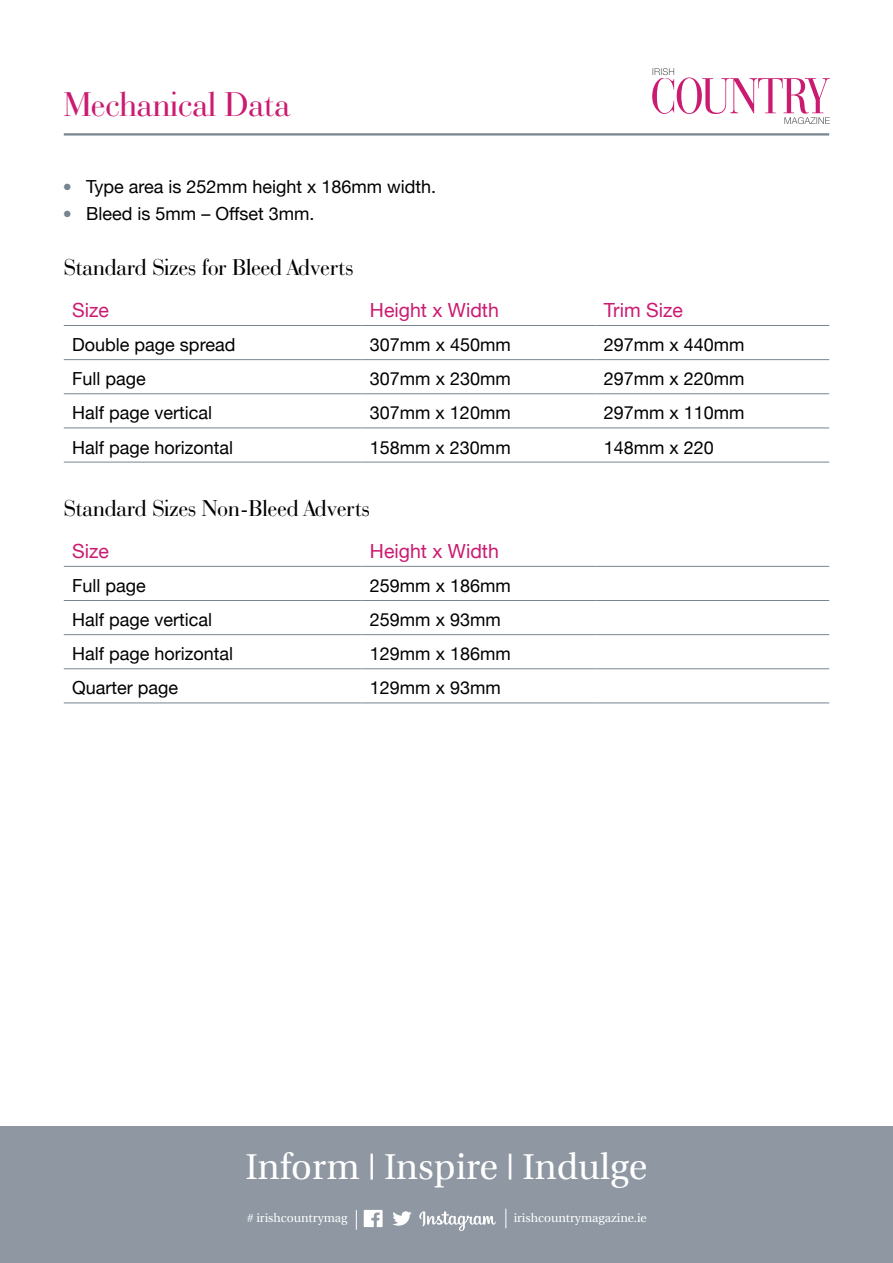
<style>
.page{position:relative;width:893px;height:1263px;background:#fff}
.page>*{position:absolute;margin:0;border:0;box-sizing:border-box;transform-origin:0 0}
.t1{font:36px "Utopia";color:#fff}
.t2{font:36px "Bauer Bodoni BT";color:#cb1b71}
.t3{font:24px "Bauer Bodoni BT";color:#000}
.t4{font:19.5px "Helvetica Neue";color:#cb1b71}
.t5{font:18px "Helvetica Neue";color:#000}
.t6{font:12.15px "Utopia";color:#fff}
</style>
<div class="page">
<svg style="left:652px;top:68px;width:178px;height:56px"></svg>
<hr style="left:64px;top:133px;width:765px;height:3px;background:#778591">
<hr style="left:64px;top:325px;width:297px;height:1px;background:#778591">
<hr style="left:361px;top:325px;width:234px;height:1px;background:#778591">
<hr style="left:595px;top:325px;width:234px;height:1px;background:#778591">
<hr style="left:64px;top:359px;width:297px;height:1px;background:#778591">
<hr style="left:361px;top:359px;width:234px;height:1px;background:#778591">
<hr style="left:595px;top:359px;width:234px;height:1px;background:#778591">
<hr style="left:64px;top:393px;width:297px;height:1px;background:#778591">
<hr style="left:361px;top:393px;width:234px;height:1px;background:#778591">
<hr style="left:595px;top:393px;width:234px;height:1px;background:#778591">
<hr style="left:64px;top:428px;width:297px;height:1px;background:#778591">
<hr style="left:361px;top:428px;width:234px;height:1px;background:#778591">
<hr style="left:595px;top:428px;width:234px;height:1px;background:#778591">
<hr style="left:64px;top:462px;width:297px;height:1px;background:#778591">
<hr style="left:361px;top:462px;width:234px;height:1px;background:#778591">
<hr style="left:595px;top:462px;width:234px;height:1px;background:#778591">
<hr style="left:64px;top:566px;width:297px;height:1px;background:#778591">
<hr style="left:361px;top:566px;width:234px;height:1px;background:#778591">
<hr style="left:595px;top:566px;width:234px;height:1px;background:#778591">
<hr style="left:64px;top:600px;width:297px;height:1px;background:#778591">
<hr style="left:361px;top:600px;width:234px;height:1px;background:#778591">
<hr style="left:595px;top:600px;width:234px;height:1px;background:#778591">
<hr style="left:64px;top:634px;width:297px;height:1px;background:#778591">
<hr style="left:361px;top:634px;width:234px;height:1px;background:#778591">
<hr style="left:595px;top:634px;width:234px;height:1px;background:#778591">
<hr style="left:64px;top:668px;width:297px;height:1px;background:#778591">
<hr style="left:361px;top:668px;width:234px;height:1px;background:#778591">
<hr style="left:595px;top:668px;width:234px;height:1px;background:#778591">
<hr style="left:64px;top:702px;width:297px;height:1px;background:#778591">
<hr style="left:361px;top:702px;width:234px;height:1px;background:#778591">
<hr style="left:595px;top:702px;width:234px;height:1px;background:#778591">
<div style="left:0;top:1127px;width:893px;height:136px;background:#8e97a2"></div>
<svg style="left:419px;top:1211px;width:77px;height:20px"></svg>
<svg style="left:392px;top:1211px;width:20px;height:15px"></svg>
<svg style="left:364px;top:1210px;width:19px;height:17px"></svg>
<svg style="left:356px;top:1210px;width:1px;height:20px"></svg>
<svg style="left:505px;top:1208px;width:1px;height:20px"></svg>
<h1 class="t2" style="left:64px;top:83px;width:228px">Mechanical Data</h1>
<p class="t5" style="left:64px;top:174px;width:374px"><sup>●</sup> Type area is 252mm height x 186mm width.</p>
<p class="t5" style="left:64px;top:200px;width:252px"><sup>●</sup> Bleed is 5mm – Offset 3mm.</p>
<h2 class="t3" style="left:64px;top:253px;width:291px">Standard Sizes for Bleed Adverts</h2>
<p class="t4" style="left:72px;top:296px;width:38px">Size</p>
<p class="t4" style="left:370px;top:296px;width:130px">Height x Width</p>
<p class="t4" style="left:604px;top:296px;width:81px">Trim Size</p>
<p class="t5" style="left:72px;top:332px;width:165px">Double page spread</p>
<p class="t5" style="left:370px;top:332px;width:142px">307mm x 450mm</p>
<p class="t5" style="left:604px;top:332px;width:142px">297mm x 440mm</p>
<p class="t5" style="left:72px;top:366px;width:75px">Full page</p>
<p class="t5" style="left:370px;top:366px;width:142px">307mm x 230mm</p>
<p class="t5" style="left:604px;top:366px;width:142px">297mm x 220mm</p>
<p class="t5" style="left:72px;top:400px;width:141px">Half page vertical</p>
<p class="t5" style="left:370px;top:400px;width:142px">307mm x 120mm</p>
<p class="t5" style="left:604px;top:400px;width:142px">297mm x 110mm</p>
<p class="t5" style="left:72px;top:434px;width:162px">Half page horizontal</p>
<p class="t5" style="left:370px;top:434px;width:142px">158mm x 230mm</p>
<p class="t5" style="left:604px;top:434px;width:112px">148mm x 220</p>
<h2 class="t3" style="left:64px;top:494px;width:308px">Standard Sizes Non-Bleed Adverts</h2>
<p class="t4" style="left:72px;top:537px;width:38px">Size</p>
<p class="t4" style="left:370px;top:537px;width:130px">Height x Width</p>
<p class="t5" style="left:72px;top:573px;width:75px">Full page</p>
<p class="t5" style="left:370px;top:573px;width:142px">259mm x 186mm</p>
<p class="t5" style="left:72px;top:607px;width:141px">Half page vertical</p>
<p class="t5" style="left:370px;top:607px;width:132px">259mm x 93mm</p>
<p class="t5" style="left:72px;top:641px;width:162px">Half page horizontal</p>
<p class="t5" style="left:370px;top:641px;width:142px">129mm x 186mm</p>
<p class="t5" style="left:72px;top:675px;width:108px">Quarter page</p>
<p class="t5" style="left:370px;top:675px;width:132px">129mm x 93mm</p>
<h1 class="t1" style="left:246px;top:1147px;width:403px">Inform | Inspire | Indulge</h1>
<p class="t6" style="left:247px;top:1211px;width:102px"># irishcountrymag</p>
<p class="t6" style="left:514px;top:1211px;width:135px">irishcountrymagazine.ie</p>
</div>
